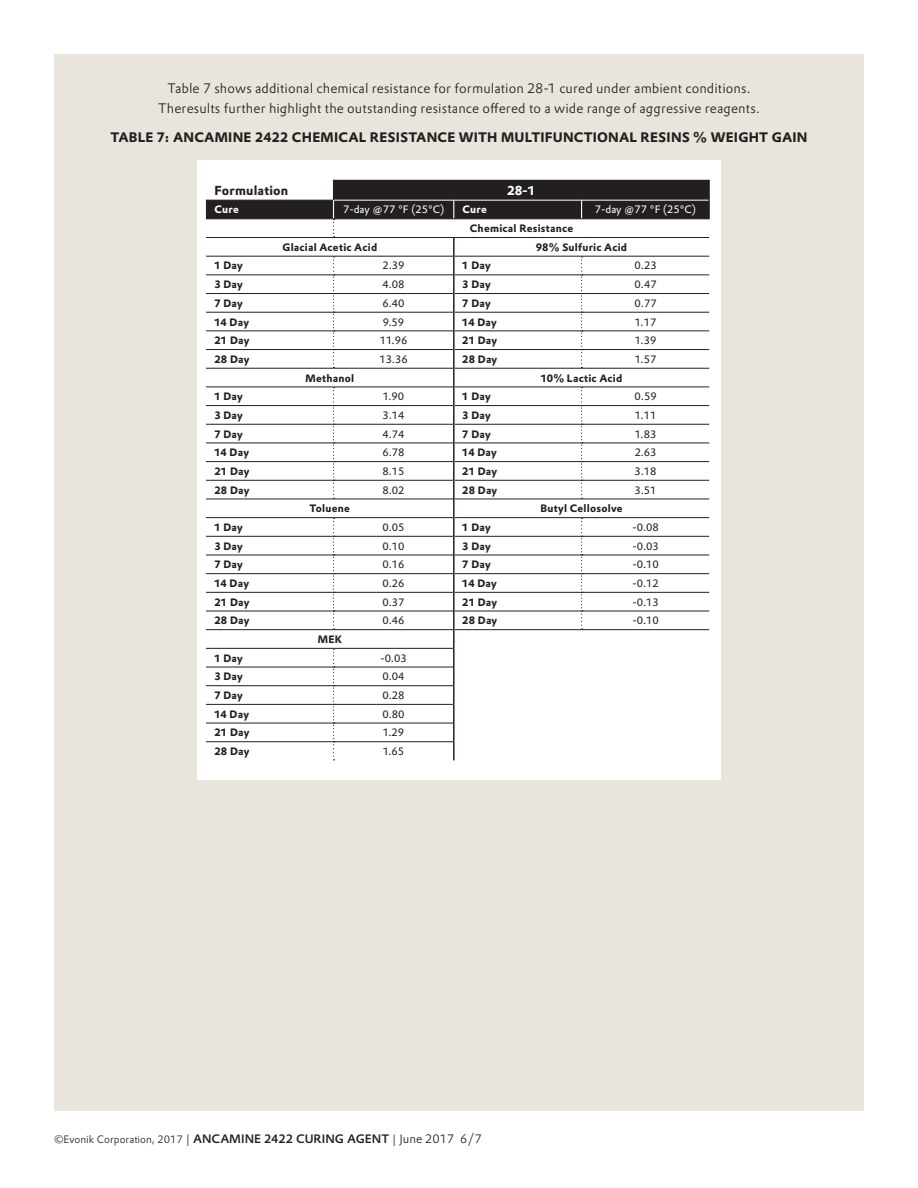
<style>
.page{position:relative;width:918px;height:1188px;background:#fff}
.page>*{position:absolute;margin:0;border:0;box-sizing:border-box;transform-origin:0 0}
.t1{font:300 13.5px/19.5px "Evonik Prokyon";letter-spacing:.01em;color:#231f20;text-align:center}
.t2{font:700 13.5px "Evonik Prokyon";letter-spacing:.015em;color:#231f20}
.t3{font:700 12.75px "Evonik Prokyon";letter-spacing:.015em;color:#231f20}
.t4{font:700 12.75px "Evonik Prokyon";color:#fff}
.t5{font:700 10.5px "Evonik Prokyon";letter-spacing:.015em;color:#231f20}
.t6{font:10.5px "Evonik Prokyon";color:#231f20}
.t7{font:300 10.5px "Evonik Prokyon";color:#231f20}
.t8{font:10.5px "Evonik Prokyon";letter-spacing:-.005em;color:#fff}
.t9{font:700 10.5px "Evonik Prokyon";letter-spacing:.02em;color:#fff}
.s1{font-size:12px}
.s2{font-weight:500;font-size:12px}
</style>
<div class="page">
<div style="left:54px;top:54px;width:810px;height:1056px;background:#e9e5dd"></div>
<div style="left:197px;top:160px;width:524px;height:620px;background:#fff"></div>
<svg style="left:206px;top:180px;width:504px;height:580px"></svg>
<p class="t1" style="left:158px;top:78px;width:603px">Table 7 shows additional chemical resistance for formulation 28-1 cured under ambient conditions.<br>Theresults further highlight the outstanding resistance offered to a wide range of aggressive reagents.</p>
<p class="t2" style="left:110px;top:126px;width:699px">TABLE 7: ANCAMINE 2422 CHEMICAL RESISTANCE WITH MULTIFUNCTIONAL RESINS % WEIGHT GAIN</p>
<p class="t3" style="left:214px;top:180px;width:75px">Formulation</p>
<p class="t4" style="left:507px;top:180px;width:30px">28-1</p>
<p class="t9" style="left:214px;top:201px;width:26px">Cure</p>
<p class="t8" style="left:343px;top:202px;width:102px">7-day @77 °F (25°C)</p>
<p class="t9" style="left:463px;top:201px;width:26px">Cure</p>
<p class="t8" style="left:595px;top:202px;width:102px">7-day @77 °F (25°C)</p>
<p class="t5" style="left:470px;top:220px;width:105px">Chemical Resistance</p>
<p class="t5" style="left:283px;top:239px;width:96px">Glacial Acetic Acid</p>
<p class="t5" style="left:536px;top:239px;width:93px">98% Sulfuric Acid</p>
<p class="t5" style="left:214px;top:257px;width:30px">1 Day</p>
<p class="t6" style="left:383px;top:258px;width:23px">2.39</p>
<p class="t5" style="left:462px;top:257px;width:30px">1 Day</p>
<p class="t6" style="left:635px;top:258px;width:24px">0.23</p>
<p class="t5" style="left:214px;top:276px;width:30px">3 Day</p>
<p class="t6" style="left:383px;top:276px;width:24px">4.08</p>
<p class="t5" style="left:462px;top:276px;width:30px">3 Day</p>
<p class="t6" style="left:635px;top:276px;width:24px">0.47</p>
<p class="t5" style="left:214px;top:295px;width:30px">7 Day</p>
<p class="t6" style="left:382px;top:295px;width:24px">6.40</p>
<p class="t5" style="left:462px;top:295px;width:30px">7 Day</p>
<p class="t6" style="left:635px;top:295px;width:24px">0.77</p>
<p class="t5" style="left:214px;top:313px;width:36px">14 Day</p>
<p class="t6" style="left:383px;top:314px;width:23px">9.59</p>
<p class="t5" style="left:462px;top:313px;width:36px">14 Day</p>
<p class="t6" style="left:635px;top:314px;width:23px">1.17</p>
<p class="t5" style="left:214px;top:332px;width:37px">21 Day</p>
<p class="t6" style="left:380px;top:332px;width:29px">11.96</p>
<p class="t5" style="left:462px;top:332px;width:37px">21 Day</p>
<p class="t6" style="left:635px;top:332px;width:23px">1.39</p>
<p class="t5" style="left:214px;top:351px;width:37px">28 Day</p>
<p class="t6" style="left:379px;top:351px;width:30px">13.36</p>
<p class="t5" style="left:462px;top:351px;width:37px">28 Day</p>
<p class="t6" style="left:635px;top:351px;width:23px">1.57</p>
<p class="t5" style="left:306px;top:369px;width:50px">Methanol</p>
<p class="t5" style="left:541px;top:369px;width:83px">10% Lactic Acid</p>
<p class="t5" style="left:214px;top:388px;width:30px">1 Day</p>
<p class="t6" style="left:383px;top:388px;width:23px">1.90</p>
<p class="t5" style="left:462px;top:388px;width:30px">1 Day</p>
<p class="t6" style="left:635px;top:388px;width:24px">0.59</p>
<p class="t5" style="left:214px;top:407px;width:30px">3 Day</p>
<p class="t6" style="left:383px;top:407px;width:23px">3.14</p>
<p class="t5" style="left:462px;top:407px;width:30px">3 Day</p>
<p class="t6" style="left:635px;top:407px;width:23px">1.11</p>
<p class="t5" style="left:214px;top:425px;width:30px">7 Day</p>
<p class="t6" style="left:383px;top:426px;width:24px">4.74</p>
<p class="t5" style="left:462px;top:425px;width:30px">7 Day</p>
<p class="t6" style="left:635px;top:426px;width:23px">1.83</p>
<p class="t5" style="left:214px;top:444px;width:36px">14 Day</p>
<p class="t6" style="left:382px;top:444px;width:24px">6.78</p>
<p class="t5" style="left:462px;top:444px;width:36px">14 Day</p>
<p class="t6" style="left:635px;top:444px;width:23px">2.63</p>
<p class="t5" style="left:214px;top:463px;width:37px">21 Day</p>
<p class="t6" style="left:382px;top:463px;width:24px">8.15</p>
<p class="t5" style="left:462px;top:463px;width:37px">21 Day</p>
<p class="t6" style="left:635px;top:463px;width:23px">3.18</p>
<p class="t5" style="left:214px;top:481px;width:37px">28 Day</p>
<p class="t6" style="left:382px;top:482px;width:24px">8.02</p>
<p class="t5" style="left:462px;top:481px;width:37px">28 Day</p>
<p class="t6" style="left:635px;top:482px;width:23px">3.51</p>
<p class="t5" style="left:310px;top:500px;width:42px">Toluene</p>
<p class="t5" style="left:540px;top:500px;width:84px">Butyl Cellosolve</p>
<p class="t5" style="left:214px;top:519px;width:30px">1 Day</p>
<p class="t6" style="left:383px;top:519px;width:24px">0.05</p>
<p class="t5" style="left:462px;top:519px;width:30px">1 Day</p>
<p class="t6" style="left:632px;top:519px;width:28px">-0.08</p>
<p class="t5" style="left:214px;top:537px;width:30px">3 Day</p>
<p class="t6" style="left:383px;top:538px;width:24px">0.10</p>
<p class="t5" style="left:462px;top:537px;width:30px">3 Day</p>
<p class="t6" style="left:632px;top:538px;width:28px">-0.03</p>
<p class="t5" style="left:214px;top:556px;width:30px">7 Day</p>
<p class="t6" style="left:383px;top:557px;width:24px">0.16</p>
<p class="t5" style="left:462px;top:556px;width:30px">7 Day</p>
<p class="t6" style="left:632px;top:557px;width:28px">-0.10</p>
<p class="t5" style="left:214px;top:575px;width:36px">14 Day</p>
<p class="t6" style="left:383px;top:575px;width:24px">0.26</p>
<p class="t5" style="left:462px;top:575px;width:36px">14 Day</p>
<p class="t6" style="left:632px;top:575px;width:28px">-0.12</p>
<p class="t5" style="left:214px;top:593px;width:37px">21 Day</p>
<p class="t6" style="left:383px;top:594px;width:24px">0.37</p>
<p class="t5" style="left:462px;top:593px;width:37px">21 Day</p>
<p class="t6" style="left:632px;top:594px;width:28px">-0.13</p>
<p class="t5" style="left:214px;top:612px;width:37px">28 Day</p>
<p class="t6" style="left:383px;top:613px;width:24px">0.46</p>
<p class="t5" style="left:462px;top:612px;width:37px">28 Day</p>
<p class="t6" style="left:632px;top:613px;width:28px">-0.10</p>
<p class="t5" style="left:318px;top:631px;width:26px">MEK</p>
<p class="t5" style="left:214px;top:650px;width:30px">1 Day</p>
<p class="t6" style="left:380px;top:650px;width:28px">-0.03</p>
<p class="t5" style="left:214px;top:668px;width:30px">3 Day</p>
<p class="t6" style="left:383px;top:669px;width:24px">0.04</p>
<p class="t5" style="left:214px;top:687px;width:30px">7 Day</p>
<p class="t6" style="left:383px;top:687px;width:24px">0.28</p>
<p class="t5" style="left:214px;top:706px;width:36px">14 Day</p>
<p class="t6" style="left:383px;top:706px;width:24px">0.80</p>
<p class="t5" style="left:214px;top:724px;width:37px">21 Day</p>
<p class="t6" style="left:383px;top:725px;width:23px">1.29</p>
<p class="t5" style="left:214px;top:743px;width:37px">28 Day</p>
<p class="t6" style="left:383px;top:743px;width:23px">1.65</p>
<p class="t7" style="left:54px;top:1131px;width:429px">©Evonik Corporation, 2017 <span class="s1">|</span> <span class="s2">ANCAMINE 2422 CURING AGENT</span> <span class="s1">| June 2017 6/7</span></p>
</div>
